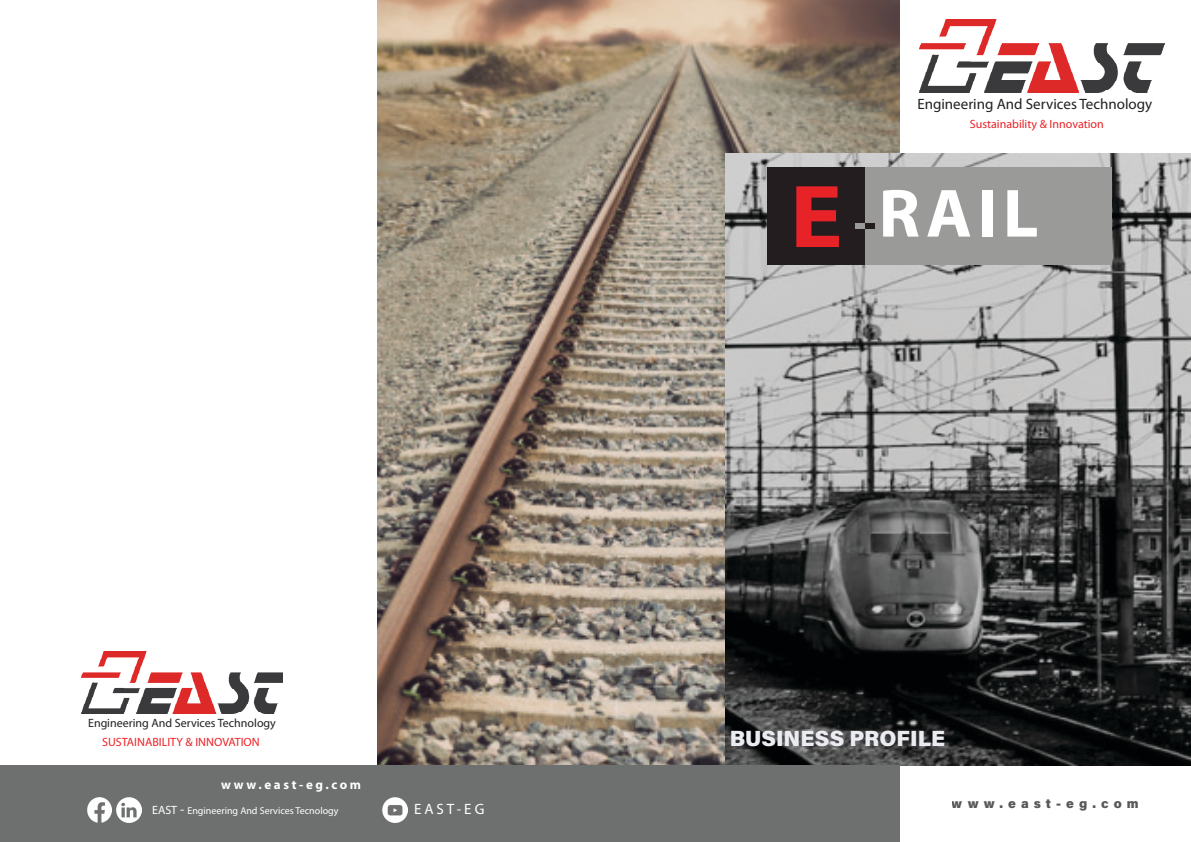
<style>
.page{position:relative;width:1191px;height:842px;background:#fff}
.page>*{position:absolute;margin:0;border:0;box-sizing:border-box;transform-origin:0 0}
.Title_01_Light{font:22px "Acumin Variable Concept";color:#ebebf2}
.Cover_Title_Bold{font:15px "Myriad Pro";color:#231f20}
.t1{font:15px "Myriad Pro";letter-spacing:.2em;color:#fff}
.t2{font:13px "Acumin Variable Concept";letter-spacing:.385em;color:#231f20}
.t3{font:700 13px "Myriad Pro";letter-spacing:.2em;color:#fff}
.Cover_Title_Bold-2{font:12px "Myriad Pro";color:#eb2227}
.Cover_Title_Bold-3{font:12px "Myriad Pro";color:#231f20}
.t4{font:10px "Myriad Pro";color:#fff}
.s1{font-size:12px}
.s2{font-size:14px}
</style>
<div class="page">
<img style="left:378px;top:0;width:522px;height:765px">
<img style="left:726px;top:153px;width:465px;height:612px">
<img style="left:919px;top:19px;width:245px;height:74px">
<div style="left:767px;top:167px;width:98px;height:98px;background:#231d20"></div>
<svg style="left:796px;top:186px;width:43px;height:61px"></svg>
<div style="left:865px;top:167px;width:246px;height:98px;background:#9a9a99"></div>
<svg style="left:883px;top:190px;width:35px;height:47px"></svg>
<svg style="left:927px;top:190px;width:43px;height:47px"></svg>
<div style="left:982px;top:190px;width:10px;height:47px;background:#fff"></div>
<svg style="left:1007px;top:190px;width:29px;height:47px"></svg>
<div style="left:855px;top:223px;width:10px;height:6px;background:#9a9a99"></div>
<div style="left:865px;top:223px;width:9px;height:6px;background:#231d20"></div>
<div style="left:0;top:765px;width:900px;height:77px;background:#6e6f6f"></div>
<img style="left:82px;top:652px;width:200px;height:62px">
<img style="left:382px;top:797px;width:25px;height:26px">
<img style="left:116px;top:797px;width:25px;height:26px">
<img style="left:87px;top:797px;width:25px;height:25px">
<p class="Cover_Title_Bold-3" style="left:88px;top:716px;width:189px">Engineering And Services Technology</p>
<p class="Cover_Title_Bold-2" style="left:102px;top:734px;width:159px">SUSTAINABILITY &amp; INNOVATION</p>
<p class="t3" style="left:221px;top:776px;width:141px">www.east-eg.com</p>
<p class="t4" style="left:152px;top:804px;width:188px"><span class="s1">EAST</span> <span class="s2">-</span> Engineering And Services Tecnology</p>
<p class="t1" style="left:414px;top:800px;width:72px">EAST-EG</p>
<p class="Cover_Title_Bold" style="left:917px;top:94px;width:236px">Engineering And Services Technology</p>
<p class="Cover_Title_Bold-2" style="left:970px;top:117px;width:135px">Sustainability &amp; Innovation</p>
<p class="Title_01_Light" style="left:729px;top:723px;width:217px">BUSINESS PROFILE</p>
<p class="t2" style="left:952px;top:794px;width:188px">www.east-eg.com</p>
</div>
